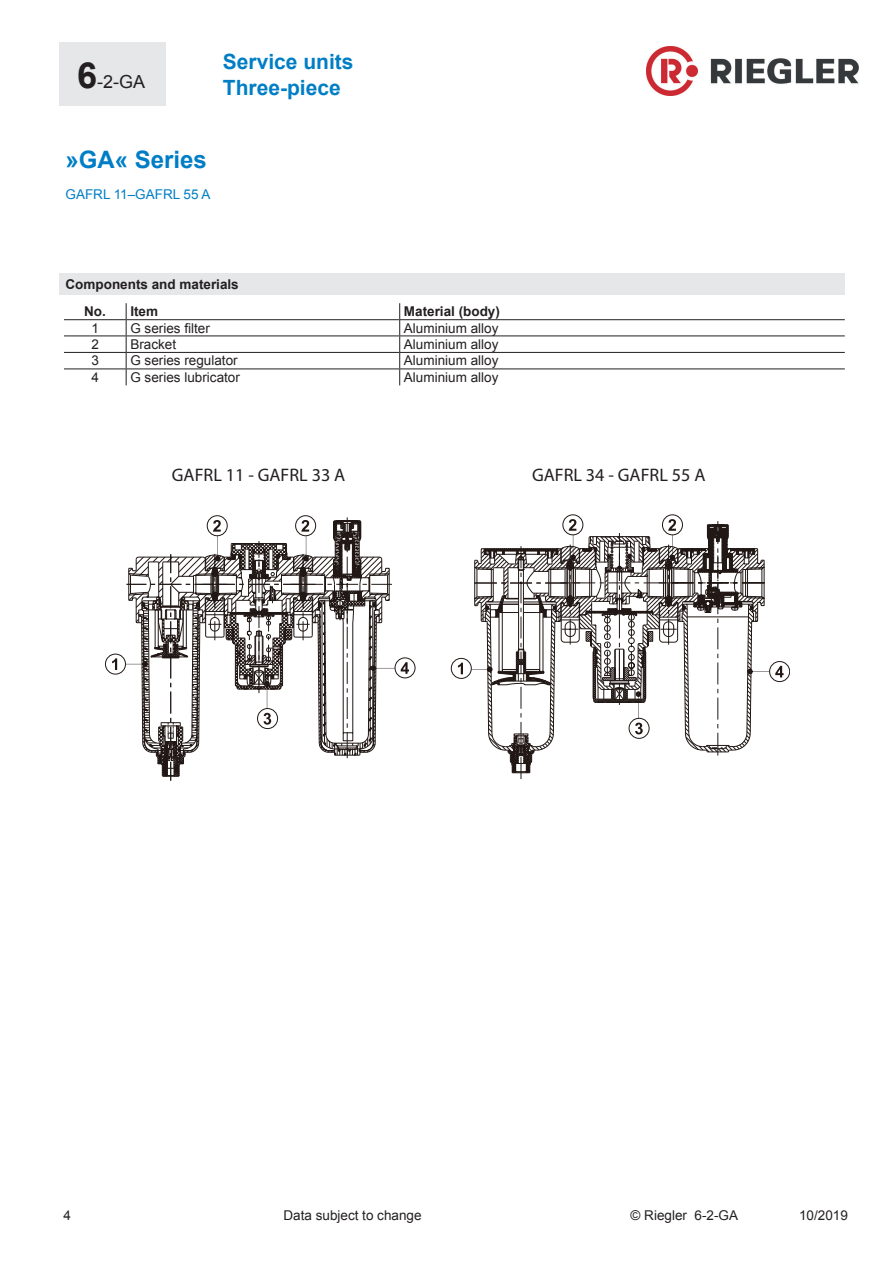
<style>
.page{position:relative;width:893px;height:1263px;background:#fff}
.page>*{position:absolute;margin:0;border:0;box-sizing:border-box;transform-origin:0 0}
.t1{font:700 24px "Arial";color:#007ec5}
.t2{font:700 21px/25.2px "Arial";color:#007ec5}
.t3{font:18.15px "Myriad Pro";color:#231f20}
.t4{font:18px "Arial";color:#231f20}
.t5{font:13.5px "Arial";color:#231f20}
.t6{font:700 13.5px/27.6px "Arial";color:#231f20}
.t7{font:13.5px "Arial";color:#007ec5}
.s1{font-weight:700;font-size:36px}
</style>
<div class="page">
<div style="left:60px;top:43px;width:106px;height:63px;background:#e6e7e9"></div>
<img style="left:647px;top:47px;width:212px;height:48px">
<div style="left:60px;top:273px;width:785px;height:22px;background:#e6e7e9"></div>
<hr style="left:64px;top:319px;width:62px;height:1px;background:#231f20">
<hr style="left:126px;top:319px;width:274px;height:1px;background:#231f20">
<hr style="left:400px;top:319px;width:445px;height:1px;background:#231f20">
<hr style="left:64px;top:336px;width:62px;height:1px;background:#231f20">
<hr style="left:126px;top:336px;width:274px;height:1px;background:#231f20">
<hr style="left:400px;top:336px;width:445px;height:1px;background:#231f20">
<hr style="left:64px;top:352px;width:62px;height:1px;background:#231f20">
<hr style="left:126px;top:352px;width:274px;height:1px;background:#231f20">
<hr style="left:400px;top:352px;width:445px;height:1px;background:#231f20">
<hr style="left:64px;top:368px;width:62px;height:1px;background:#231f20">
<hr style="left:126px;top:368px;width:274px;height:1px;background:#231f20">
<svg style="left:126px;top:303px;width:1px;height:82px"></svg>
<hr style="left:400px;top:368px;width:445px;height:1px;background:#231f20">
<svg style="left:399px;top:303px;width:1px;height:82px"></svg>
<svg style="left:472px;top:514px;width:297px;height:265px"></svg>
<svg style="left:775px;top:666px;width:9px;height:11px"></svg>
<svg style="left:458px;top:663px;width:5px;height:11px"></svg>
<div style="left:105px;top:654px;width:21px;height:20px;border:1px solid #211815;border-radius:50%"></div>
<svg style="left:112px;top:658px;width:5px;height:12px"></svg>
<div style="left:207px;top:515px;width:20px;height:21px;border:1px solid #211815;border-radius:50%"></div>
<div style="left:295px;top:515px;width:21px;height:21px;border:1px solid #211815;border-radius:50%"></div>
<div style="left:395px;top:658px;width:20px;height:20px;border:1px solid #211815;border-radius:50%"></div>
<svg style="left:401px;top:662px;width:8px;height:12px"></svg>
<svg style="left:126px;top:517px;width:269px;height:264px"></svg>
<h3 class="t4" style="left:77px;top:69px;width:70px"><span class="s1">6</span>-2-GA</h3>
<h2 class="t2" style="left:223px;top:50px;width:132px">Service units<br>Three-piece</h2>
<h1 class="t1" style="left:66px;top:144px;width:143px">»GA« Series</h1>
<p class="t7" style="left:66px;top:185px;width:147px">GAFRL 11–GAFRL 55 A</p>
<p class="t6" style="left:84px;top:271px;width:156px;text-indent:-19px">Components and materials<br>No. Item</p>
<p class="t6" style="left:404px;top:298px;width:98px">Material (body)</p>
<p class="t5" style="left:91px;top:319px;width:9px">1</p>
<p class="t5" style="left:130px;top:319px;width:81px">G series filter</p>
<p class="t5" style="left:404px;top:319px;width:96px">Aluminium alloy</p>
<p class="t5" style="left:91px;top:335px;width:9px">2</p>
<p class="t5" style="left:130px;top:335px;width:47px">Bracket</p>
<p class="t5" style="left:404px;top:335px;width:96px">Aluminium alloy</p>
<p class="t5" style="left:91px;top:352px;width:9px">3</p>
<p class="t5" style="left:130px;top:352px;width:109px">G series regulator</p>
<p class="t5" style="left:404px;top:352px;width:96px">Aluminium alloy</p>
<p class="t5" style="left:91px;top:368px;width:9px">4</p>
<p class="t5" style="left:130px;top:368px;width:111px">G series lubricator</p>
<p class="t5" style="left:404px;top:368px;width:96px">Aluminium alloy</p>
<h3 class="t3" style="left:172px;top:464px;width:175px">GAFRL 11 - GAFRL 33 A</h3>
<h3 class="t3" style="left:532px;top:464px;width:175px">GAFRL 34 - GAFRL 55 A</h3>
<p class="t5" style="left:63px;top:1207px;width:9px">4</p>
<p class="t5" style="left:283px;top:1207px;width:140px">Data subject to change</p>
<p class="t5" style="left:631px;top:1207px;width:109px">© Riegler 6-2-GA</p>
<p class="t5" style="left:799px;top:1207px;width:50px">10/2019</p>
</div>
